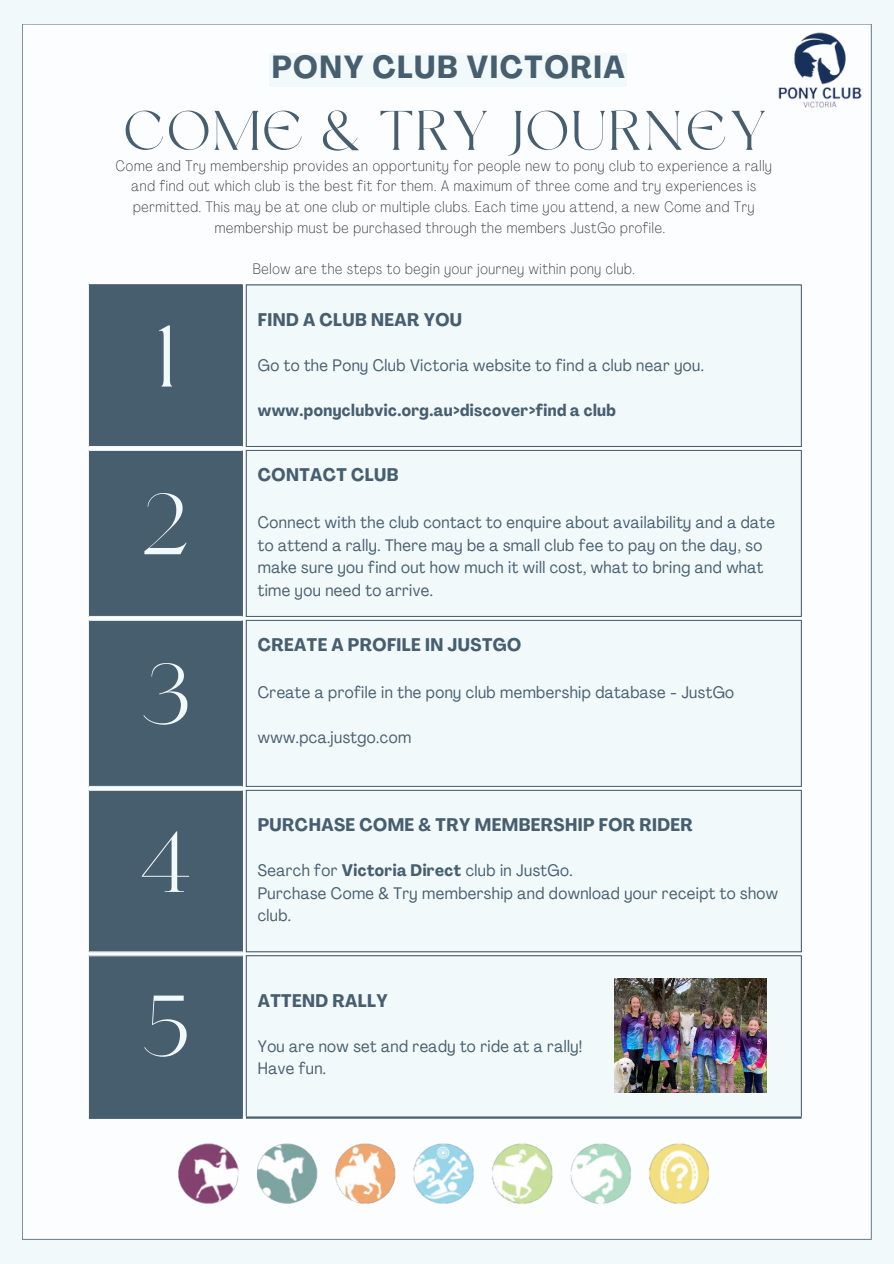
<style>
.page{position:relative;width:894px;height:1264px;background:#fff}
.page>*{position:absolute;margin:0;border:0;box-sizing:border-box;transform-origin:0 0}
.t1{font:87px "Dream Avenue";color:#f1f9fb}
.t2{font:55.5px "Dream Avenue";letter-spacing:.05em;color:#475e6f}
.t3{font:700 condensed 31.5px "Agrandir";letter-spacing:.05em;color:#475e6f}
.t4{font:700 condensed 18px "Agrandir";letter-spacing:.025em;color:#475e6f}
.t5{font:condensed 16.5px/22.5px "Agrandir";letter-spacing:.025em;color:#475e6f}
.t6{font:700 condensed 16.5px "Agrandir";letter-spacing:.025em;color:#475e6f}
.t7{font:100 condensed 15px/20.7px "Agrandir";letter-spacing:.05em;color:#333;text-align:center}
.s1{font-weight:700}
</style>
<div class="page">
<div style="left:0;top:0;width:893px;height:1263px;background:#f1f9fb"></div>
<div style="left:22px;top:24px;width:849px;height:1215px;background:#fff"></div>
<div style="left:89px;top:286px;width:153px;height:830px;background:#475e6f"></div>
<div style="left:246px;top:286px;width:555px;height:830px;background:#f1f9fb"></div>
<hr style="left:242px;top:285px;width:1px;height:161px;background:#475e6f">
<hr style="left:89px;top:285px;width:153px;height:1px;background:#475e6f">
<hr style="left:246px;top:285px;width:1px;height:161px;background:#475e6f">
<hr style="left:800px;top:285px;width:1px;height:161px;background:#475e6f">
<hr style="left:246px;top:285px;width:555px;height:1px;background:#475e6f">
<hr style="left:246px;top:446px;width:555px;height:1px;background:#475e6f">
<hr style="left:242px;top:450px;width:1px;height:166px;background:#475e6f">
<hr style="left:246px;top:450px;width:1px;height:166px;background:#475e6f">
<hr style="left:800px;top:450px;width:1px;height:166px;background:#475e6f">
<hr style="left:246px;top:450px;width:555px;height:1px;background:#475e6f">
<hr style="left:246px;top:616px;width:555px;height:1px;background:#475e6f">
<hr style="left:242px;top:620px;width:1px;height:166px;background:#475e6f">
<hr style="left:246px;top:620px;width:1px;height:166px;background:#475e6f">
<hr style="left:800px;top:620px;width:1px;height:166px;background:#475e6f">
<hr style="left:246px;top:620px;width:555px;height:1px;background:#475e6f">
<hr style="left:246px;top:786px;width:555px;height:1px;background:#475e6f">
<hr style="left:242px;top:790px;width:1px;height:161px;background:#475e6f">
<hr style="left:246px;top:790px;width:1px;height:161px;background:#475e6f">
<hr style="left:800px;top:790px;width:1px;height:161px;background:#475e6f">
<hr style="left:246px;top:790px;width:555px;height:1px;background:#475e6f">
<hr style="left:246px;top:951px;width:555px;height:1px;background:#475e6f">
<hr style="left:242px;top:956px;width:1px;height:160px;background:#475e6f">
<hr style="left:246px;top:956px;width:1px;height:160px;background:#475e6f">
<hr style="left:800px;top:956px;width:1px;height:160px;background:#475e6f">
<hr style="left:246px;top:955px;width:555px;height:1px;background:#475e6f">
<hr style="left:89px;top:446px;width:153px;height:1px;background:#f1f9fb">
<hr style="left:89px;top:450px;width:153px;height:1px;background:#f1f9fb">
<hr style="left:89px;top:616px;width:153px;height:1px;background:#f1f9fb">
<hr style="left:89px;top:620px;width:153px;height:1px;background:#f1f9fb">
<hr style="left:89px;top:786px;width:153px;height:1px;background:#f1f9fb">
<hr style="left:89px;top:790px;width:153px;height:1px;background:#f1f9fb">
<hr style="left:89px;top:951px;width:153px;height:1px;background:#f1f9fb">
<hr style="left:89px;top:955px;width:153px;height:1px;background:#f1f9fb">
<hr style="left:89px;top:1116px;width:153px;height:2px;background:#475e6f">
<hr style="left:246px;top:1116px;width:555px;height:2px;background:#475e6f">
<img style="left:778px;top:32px;width:84px;height:76px">
<img style="left:178px;top:1143px;width:532px;height:61px">
<img style="left:614px;top:978px;width:152px;height:114px">
<div style="left:269px;top:53px;width:358px;height:33px;background:#f1f9fb"></div>
<p class="t3" style="left:271px;top:54px;width:355px">PONY CLUB VICTORIA</p>
<p class="t2" style="left:124px;top:108px;width:644px">COME &amp; TRY JOURNEY</p>
<p class="t7" style="left:116px;top:157px;width:657px">Come and Try membership provides an opportunity for people new to pony club to experience a rally and find out which club is the best fit for them. A maximum of three come and try experiences is permitted. This may be at one club or multiple clubs. Each time you attend, a new Come and Try membership must be purchased through the members JustGo profile.</p>
<p class="t7" style="left:253px;top:260px;width:383px">Below are the steps to begin your journey within pony club.</p>
<p class="t1" style="left:156px;top:321px;width:20px">1</p>
<p class="t1" style="left:142px;top:489px;width:49px">2</p>
<p class="t1" style="left:141px;top:659px;width:51px">3</p>
<p class="t1" style="left:139px;top:826px;width:54px">4</p>
<p class="t4" style="left:258px;top:312px;width:206px">FIND A CLUB NEAR YOU</p>
<p class="t5" style="left:258px;top:355px;width:447px">Go to the Pony Club Victoria website to find a club near you.</p>
<p class="t6" style="left:258px;top:403px;width:359px">www.ponyclubvic.org.au&gt;discover&gt;find a club</p>
<p class="t4" style="left:258px;top:467px;width:142px">CONTACT CLUB</p>
<p class="t5" style="left:258px;top:513px;width:518px">Connect with the club contact to enquire about availability and a date to attend a rally. There may be a small club fee to pay on the day, so make sure you find out how much it will cost, what to bring and what time you need to arrive.</p>
<p class="t4" style="left:258px;top:637px;width:265px">CREATE A PROFILE IN JUSTGO</p>
<p class="t5" style="left:258px;top:683px;width:477px">Create a profile in the pony club membership database - JustGo</p>
<p class="t5" style="left:258px;top:728px;width:155px">www.pca.justgo.com</p>
<p class="t4" style="left:258px;top:817px;width:436px">PURCHASE COME &amp; TRY MEMBERSHIP FOR RIDER</p>
<p class="t5" style="left:258px;top:860px;width:316px">Search for <span class="s1">Victoria Direct</span> club in JustGo.</p>
<p class="t5" style="left:258px;top:883px;width:521px">Purchase Come &amp; Try membership and download your receipt to show club.</p>
<p class="t1" style="left:142px;top:990px;width:49px">5</p>
<p class="t4" style="left:258px;top:993px;width:131px">ATTEND RALLY</p>
<p class="t5" style="left:258px;top:1036px;width:326px">You are now set and ready to ride at a rally!</p>
<p class="t5" style="left:258px;top:1058px;width:70px">Have fun.</p>
</div>
